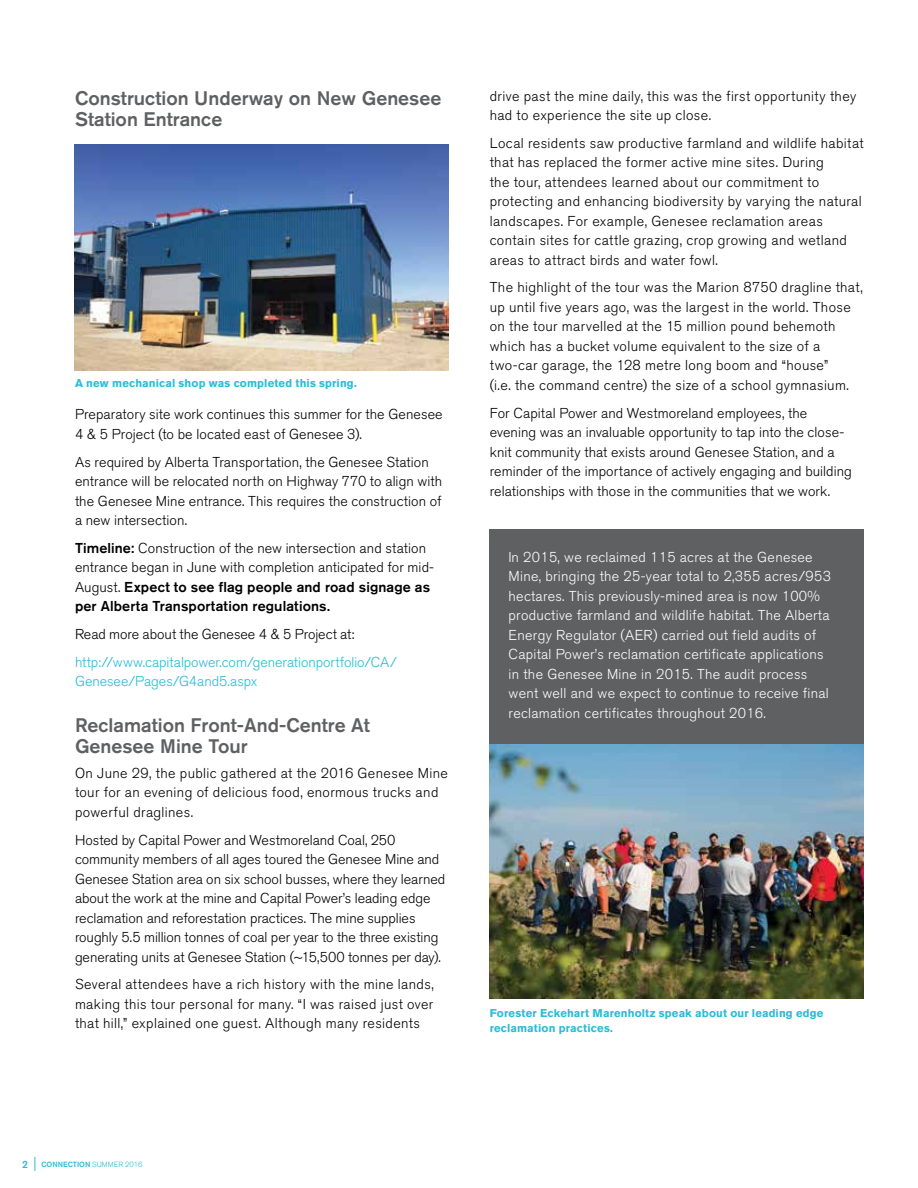
<style>
.page{position:relative;width:918px;height:1188px;background:#fff}
.page>*{position:absolute;margin:0;border:0;box-sizing:border-box;transform-origin:0 0}
.t1{font:500 19.5px/21px "Akzidenz Grotesk BQ";color:#5f6062}
.t2{font:300 14.25px/19.5px "Akzidenz Grotesk BQ";letter-spacing:.015em;color:#000}
.t3{font:300 14.25px/19.5px "Akzidenz Grotesk BQ";letter-spacing:-.005em;color:#000}
.t4{font:300 14.25px/19.5px "Akzidenz Grotesk BQ";letter-spacing:.02em;color:#fff}
.t5{font:300 14.25px/19.5px "Akzidenz Grotesk BQ";letter-spacing:-.005em;color:#27bcd7}
.t6{font:700 11.25px/15px "Akzidenz Grotesk BQ";letter-spacing:.015em;color:#27bcd7}
.t7{font:500 10.5px "Akzidenz Grotesk BQ";color:#27bcd7}
.t8{font:500 7.5px "Akzidenz Grotesk BQ";color:#27bcd7}
.s1{font-weight:500}
.s2{font-weight:300}
</style>
<div class="page">
<div style="left:490px;top:529px;width:374px;height:216px;background:#5f6062"></div>
<svg style="left:35px;top:1157px;width:1px;height:14px"></svg>
<img style="left:74px;top:145px;width:374px;height:225px">
<img style="left:490px;top:745px;width:374px;height:254px">
<h1 class="t1" style="left:75px;top:87px;width:368px">Construction Underway on New Genesee<br>Station Entrance</h1>
<p class="t6" style="left:75px;top:375px;width:283px">A new mechanical shop was completed this spring.</p>
<p class="t2" style="left:75px;top:405px;width:369px">Preparatory site work continues this summer for the Genesee<br>4 &amp; 5 Project (to be located east of Genesee 3).</p>
<p class="t2" style="left:75px;top:452px;width:369px">As required by Alberta Transportation, the Genesee Station entrance will be relocated north on Highway 770 to align with the Genesee Mine entrance. This requires the construction of a new intersection.</p>
<p class="t2" style="left:75px;top:538px;width:360px"><span class="s1">Timeline:</span> Construction of the new intersection and station entrance began in June with completion anticipated for mid-August. <span class="s1">Expect to see flag people and road signage as per Alberta Transportation regulations.</span></p>
<p class="t3" style="left:75px;top:625px;width:281px">Read more about the Genesee 4 &amp; 5 Project at:</p>
<p class="t5" style="left:75px;top:652px;width:323px">http://www.capitalpower.com/generationportfolio/CA/<br>Genesee/Pages/G4and5.aspx</p>
<h1 class="t1" style="left:75px;top:714px;width:296px">Reclamation Front-And-Centre At<br>Genesee Mine Tour</h1>
<p class="t2" style="left:75px;top:764px;width:375px">On June 29, the public gathered at the 2016 Genesee Mine tour for an evening of delicious food, enormous trucks and powerful draglines.</p>
<p class="t3" style="left:75px;top:830px;width:372px">Hosted by Capital Power and Westmoreland Coal, 250 community members of all ages toured the Genesee Mine and Genesee Station area on six school busses, where they learned about the work at the mine and Capital Power’s leading edge reclamation and reforestation practices. The mine supplies roughly 5.5 million tonnes of coal per year to the three existing generating units at Genesee Station (~15,500 tonnes per day).</p>
<p class="t2" style="left:75px;top:975px;width:360px;text-align:justify">Several attendees have a rich history with the mine lands, making this tour personal for many. “I was raised just over that hill,” explained one guest. Although many residents</p>
<p class="t2" style="left:490px;top:86px;width:368px">drive past the mine daily, this was the first opportunity they had to experience the site up close.</p>
<p class="t2" style="left:490px;top:133px;width:375px">Local residents saw productive farmland and wildlife habitat that has replaced the former active mine sites. During<br>the tour, attendees learned about our commitment to protecting and enhancing biodiversity by varying the natural landscapes. For example, Genesee reclamation areas contain sites for cattle grazing, crop growing and wetland areas to attract birds and water fowl.</p>
<p class="t2" style="left:490px;top:278px;width:374px">The highlight of the tour was the Marion 8750 dragline that, up until five years ago, was the largest in the world. Those on the tour marvelled at the 15 million pound behemoth which has a bucket volume equivalent to the size of a two-car garage, the 128 metre long boom and “house”<br>(i.e. the command centre) the size of a school gymnasium.</p>
<p class="t2" style="left:490px;top:403px;width:364px">For Capital Power and Westmoreland employees, the evening was an invaluable opportunity to tap into the close&shy;knit community that exists around Genesee Station, and a reminder of the importance of actively engaging and building relationships with those in the communities that we work.</p>
<p class="t4" style="left:509px;top:547px;width:324px">In 2015, we reclaimed 115 acres at the Genesee Mine, bringing the 25-year total to 2,355 acres/953 hectares. This previously-mined area is now 100% productive farmland and wildlife habitat. The Alberta Energy Regulator (AER) carried out field audits of Capital Power’s reclamation certificate applications in the Genesee Mine in 2015. The audit process went well and we expect to continue to receive final reclamation certificates throughout 2016.</p>
<p class="t6" style="left:490px;top:1005px;width:335px">Forester Eckehart Marenholtz speak about our leading edge reclamation practices.</p>
<p class="t7" style="left:22px;top:1158px;width:7px">2</p>
<p class="t8" style="left:41px;top:1160px;width:103px">CONNECTION <span class="s2">SUMMER 2016</span></p>
</div>
